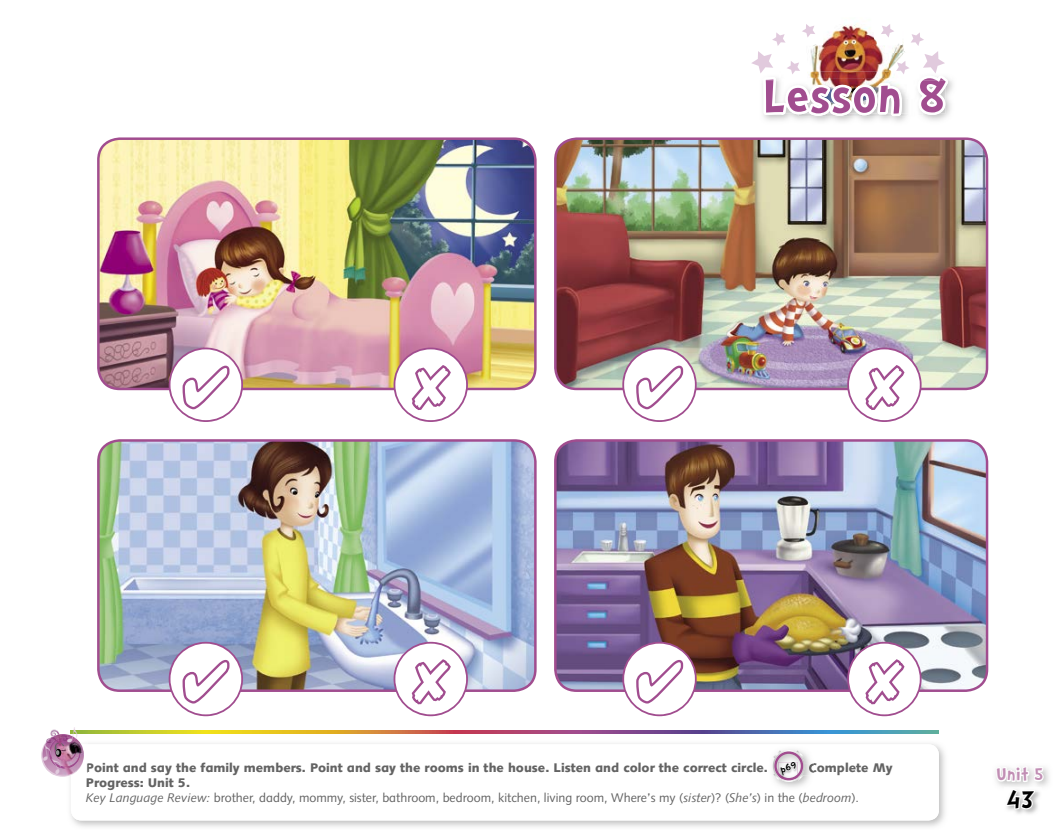
<style>
.page{position:relative;width:1063px;height:840px;background:#fff}
.page>*{position:absolute;margin:0;border:0;box-sizing:border-box;transform-origin:0 0}
.t1{font:700 60px "Doctor Soos";color:#a14d8f}
.t2{font:700 30px "Doctor Soos";color:#000}
.t3{font:700 21.25px "Doctor Soos";color:#c18eb4}
.t4{font:12.5px/15px "Syntax Infant";color:#636363}
.t5{font:900 12.5px "Syntax Infant";color:#636363}
.s1{font-weight:900}
.s2{font-style:italic}
</style>
<div class="page">
<img style="left:751px;top:24px;width:197px;height:92px">
<img style="left:554px;top:137px;width:434px;height:253px">
<img style="left:554px;top:439px;width:434px;height:253px">
<img style="left:97px;top:137px;width:440px;height:253px">
<img style="left:97px;top:439px;width:440px;height:253px">
<svg style="left:88px;top:730px;width:851px;height:3px;background:#9d856b"></svg>
<svg style="left:995px;top:764px;width:51px;height:50px"></svg>
<img style="left:770px;top:763px;width:44px;height:12px">
<div style="left:41px;top:734px;width:43px;height:43px;background:#e1cadd;border-radius:50%"></div>
<svg style="left:169px;top:347px;width:74px;height:75px"></svg>
<svg style="left:394px;top:347px;width:74px;height:75px"></svg>
<svg style="left:169px;top:642px;width:74px;height:74px"></svg>
<svg style="left:394px;top:642px;width:74px;height:74px"></svg>
<svg style="left:622px;top:347px;width:75px;height:75px"></svg>
<svg style="left:847px;top:347px;width:75px;height:75px"></svg>
<svg style="left:622px;top:642px;width:75px;height:74px"></svg>
<svg style="left:847px;top:642px;width:75px;height:74px"></svg>
<svg style="left:773px;top:750px;width:32px;height:32px"></svg>
<svg style="left:41px;top:729px;width:47px;height:46px"></svg>
<h1 class="t1" style="left:762px;top:65px;width:186px">Lesson 8</h1>
<p class="t5" style="left:86px;top:761px;width:684px">Point and say the family members. Point and say the rooms in the house. Listen and color the correct circle.</p>
<p class="t5" style="left:809px;top:761px;width:86px">Complete My</p>
<p class="t4" style="left:86px;top:775px;width:775px"><span class="s1">Progress: Unit 5.<br></span><span class="s2">Key Language Review:</span> brother, daddy, mommy, sister, bathroom, bedroom, kitchen, living room, Where’s my (<span class="s2">sister</span>)? (<span class="s2">She’s</span>) in the (<span class="s2">bedroom</span>).</p>
<h3 class="t3" style="left:996px;top:763px;width:49px">Unit 5</h3>
<h2 class="t2" style="left:1007px;top:784px;width:29px">43</h2>
</div>
